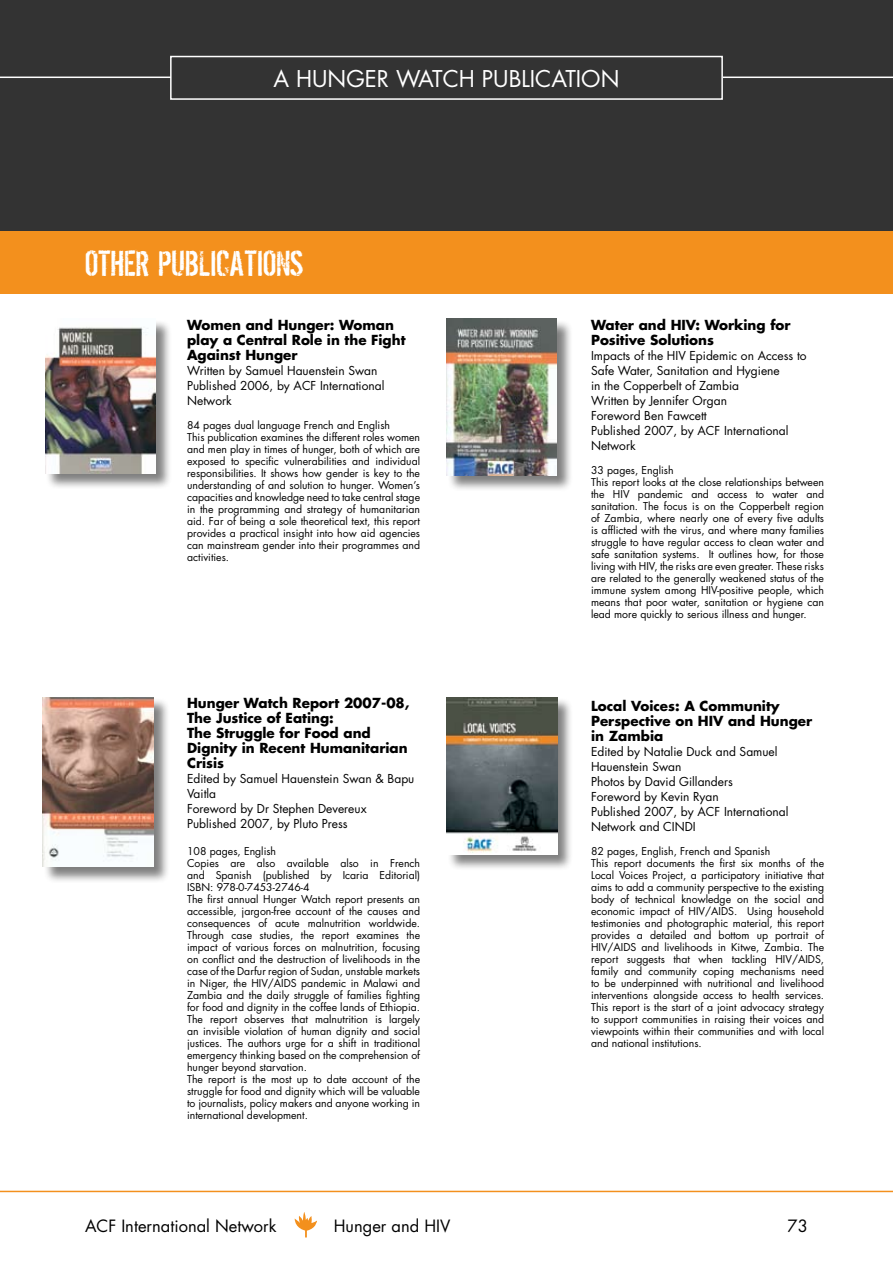
<style>
.page{position:relative;width:893px;height:1263px;background:#fff}
.page>*{position:absolute;margin:0;border:0;box-sizing:border-box;transform-origin:0 0}
.t1{font:33px "Dirty Ego";color:#fff}
.t2{font:22.5px "Futura";color:#fff}
.t3{font:16.5px "Futura";color:#000}
.t4{font:700 13.5px/15px "Futura";color:#000}
.t5{font:12px/15px "Futura";color:#000}
.t6{font:10.5px/12px "Futura";color:#000}
</style>
<div class="page">
<hr style="left:0;top:1191px;width:893px;height:1px;background:#f3901d">
<svg style="left:295px;top:1212px;width:22px;height:25px"></svg>
<div style="left:0;top:230px;width:893px;height:63px;background:#f3901d"></div>
<div style="left:0;top:0;width:893px;height:230px;background:#333"></div>
<hr style="left:0;top:77px;width:893px;height:1px;background:#fff">
<div style="left:171px;top:57px;width:551px;height:42px;background:#333"></div>
<div style="left:170px;top:56px;width:553px;height:44px;border:2px solid #fff"></div>
<div style="left:447px;top:698px;width:134px;height:179px;background:#000;opacity:.5"></div>
<img style="left:446px;top:697px;width:111px;height:157px">
<div style="left:447px;top:319px;width:134px;height:179px;background:#000;opacity:.5"></div>
<img style="left:446px;top:319px;width:111px;height:157px">
<div style="left:43px;top:698px;width:134px;height:192px;background:#000;opacity:.5"></div>
<img style="left:43px;top:697px;width:110px;height:170px">
<div style="left:46px;top:319px;width:134px;height:177px;background:#000;opacity:.5"></div>
<img style="left:45px;top:319px;width:111px;height:154px">
<h2 class="t2" style="left:273px;top:63px;width:347px">A HUNGER WATCH PUBLICATION</h2>
<h1 class="t1" style="left:85px;top:243px;width:220px">OTHER PUBLICATIONS</h1>
<p class="t4" style="left:187px;top:317px;width:220px">Women and Hunger: Woman play a Central Role in the Fight<br>Against Hunger</p>
<p class="t5" style="left:187px;top:363px;width:199px">Written by Samuel Hauenstein Swan<br>Published 2006, by ACF International<br>Network</p>
<p class="t6" style="left:187px;top:419px;width:235px">84 pages dual language French and English<br>This publication examines the different roles women and men play in times of hunger, both of which are exposed to specific vulnerabilities and individual responsibilities. It shows how gender is key to the understanding of and solution to hunger. Women’s capacities and knowledge need to take central stage in the programming and strategy of humanitarian aid. Far of being a sole theoretical text, this report provides a practical insight into how aid agencies can mainstream gender into their programmes and activities.</p>
<p class="t4" style="left:187px;top:695px;width:224px">Hunger Watch Report 2007-08,<br>The Justice of Eating:<br>The Struggle for Food and<br>Dignity in Recent Humanitarian<br>Crisis</p>
<p class="t5" style="left:187px;top:771px;width:229px">Edited by Samuel Hauenstein Swan &amp; Bapu<br>Vaitla<br>Foreword by Dr Stephen Devereux<br>Published 2007, by Pluto Press</p>
<p class="t6" style="left:187px;top:845px;width:235px">108 pages, English<br>Copies are also available also in French and Spanish (published by Icaria Editorial)<br>ISBN: 978-0-7453-2746-4<br>The first annual Hunger Watch report presents an accessible, jargon-free account of the causes and consequences of acute malnutrition worldwide.<br>Through case studies, the report examines the impact of various forces on malnutrition, focusing on conflict and the destruction of livelihoods in the case of the Darfur region of Sudan, unstable markets in Niger, the HIV/AIDS pandemic in Malawi and Zambia and the daily struggle of families fighting for food and dignity in the coffee lands of Ethiopia.<br>The report observes that malnutrition is largely an invisible violation of human dignity and social justices. The authors urge for a shift in traditional emergency thinking based on the comprehension of hunger beyond starvation.<br>The report is the most up to date account of the struggle for food and dignity which will be valuable to journalists, policy makers and anyone working in international development.</p>
<p class="t4" style="left:591px;top:317px;width:201px">Water and HIV: Working for<br>Positive Solutions</p>
<p class="t5" style="left:591px;top:348px;width:217px">Impacts of the HIV Epidemic on Access to<br>Safe Water, Sanitation and Hygiene<br>in the Copperbelt of Zambia<br>Written by Jennifer Organ<br>Foreword Ben Fawcett<br>Published 2007, by ACF International<br>Network</p>
<p class="t6" style="left:591px;top:464px;width:235px">33 pages, English<br>This report looks at the close relationships between the HIV pandemic and access to water and sanitation. The focus is on the Copperbelt region of Zambia, where nearly one of every five adults is afflicted with the virus, and where many families struggle to have regular access to clean water and safe sanitation systems. It outlines how, for those living with HIV, the risks are even greater. These risks are related to the generally weakened status of the immune system among HIV-positive people, which means that poor water, sanitation or hygiene can lead more quickly to serious illness and hunger.</p>
<p class="t4" style="left:591px;top:698px;width:223px">Local Voices: A Community<br>Perspective on HIV and Hunger in Zambia</p>
<p class="t5" style="left:591px;top:744px;width:199px">Edited by Natalie Duck and Samuel<br>Hauenstein Swan<br>Photos by David Gillanders<br>Foreword by Kevin Ryan<br>Published 2007, by ACF International<br>Network and CINDI</p>
<p class="t6" style="left:591px;top:845px;width:235px">82 pages, English, French and Spanish<br>This report documents the first six months of the Local Voices Project, a participatory initiative that aims to add a community perspective to the existing body of technical knowledge on the social and economic impact of HIV/AIDS. Using household testimonies and photographic material, this report provides a detailed and bottom up portrait of HIV/AIDS and livelihoods in Kitwe, Zambia. The report suggests that when tackling HIV/AIDS, family and community coping mechanisms need to be underpinned with nutritional and livelihood interventions alongside access to health services.<br>This report is the start of a joint advocacy strategy to support communities in raising their voices and viewpoints within their communities and with local and national institutions.</p>
<h3 class="t3" style="left:85px;top:1215px;width:193px">ACF International Network</h3>
<h3 class="t3" style="left:334px;top:1215px;width:118px">Hunger and HIV</h3>
<h3 class="t3" style="left:788px;top:1215px;width:22px">73</h3>
</div>
